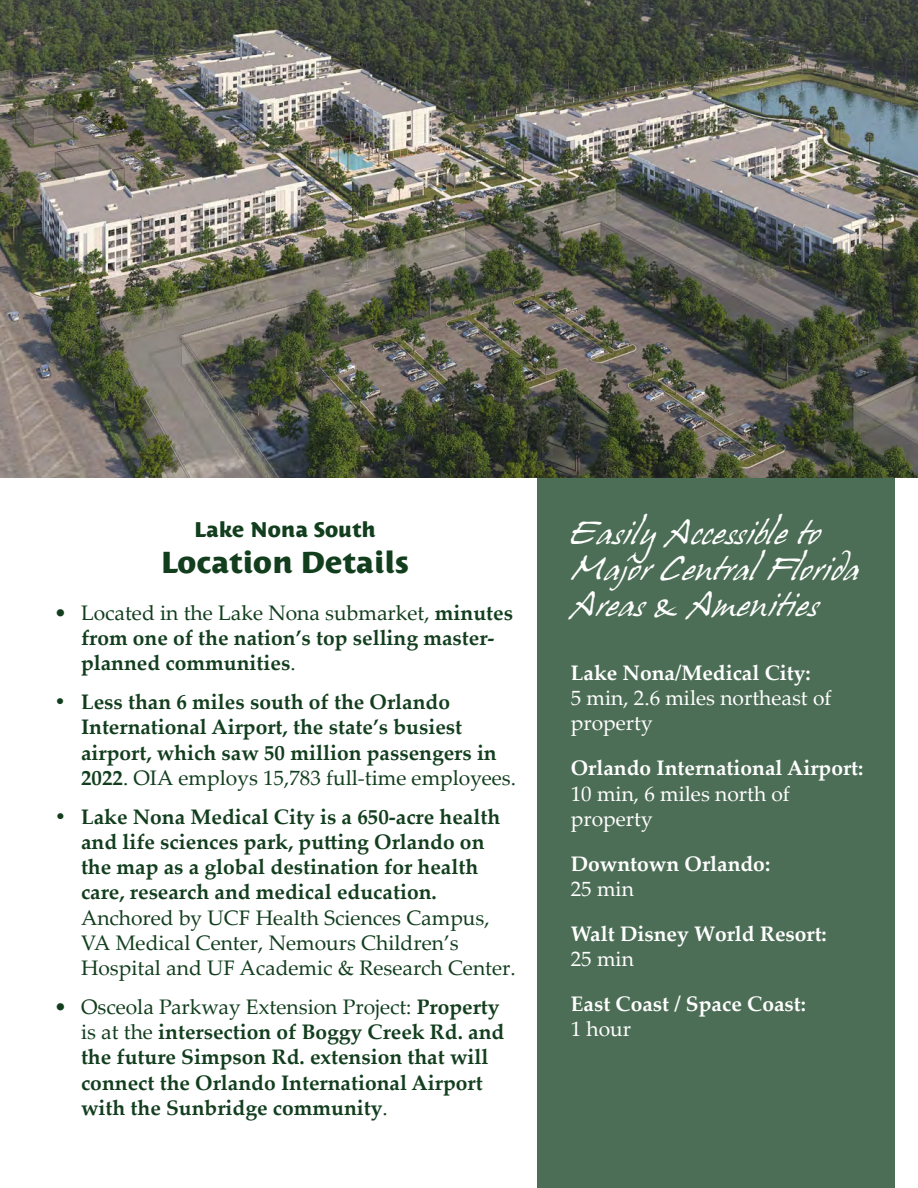
<style>
.page{position:relative;width:918px;height:1188px;background:#fff}
.page>*{position:absolute;margin:0;border:0;box-sizing:border-box;transform-origin:0 0}
.t1{font:30px/36px "Hans Hand";letter-spacing:.03em;color:#fff}
.t2{font:800 30px "Costa Std";color:#123e1e}
.t3{font:700 21px/25.2px "Palatino Linotype";color:#123e1e}
.t4{font:700 21px "Palatino Linotype";color:#fff}
.t5{font:21px/25.2px "Palatino Linotype";color:#123e1e}
.t6{font:21px/25.2px "Palatino Linotype";color:#fff}
.t7{font:800 21px "Costa Std";color:#123e1e}
.s1{font-weight:400}
</style>
<div class="page">
<div style="left:537px;top:477px;width:358px;height:711px;background:#4d6e56"></div>
<img style="left:0;top:0;width:918px;height:477px">
<p class="t7" style="left:194px;top:518px;width:183px">Lake Nona South</p>
<h1 class="t2" style="left:161px;top:545px;width:250px">Location Details</h1>
<p class="t3" style="left:81px;top:599px;width:434px;text-indent:-27px"><span class="s1">• Located in the Lake Nona submarket,</span> minutes from one of the nation’s top selling master&shy;planned communities<span class="s1">.</span></p>
<p class="t3" style="left:81px;top:689px;width:437px;text-indent:-27px">• Less than 6 miles south of the Orlando International Airport, the state’s busiest airport, which saw 50 million passengers in 2022<span class="s1">. OIA employs 15,783 full-time employees.</span></p>
<p class="t3" style="left:81px;top:803px;width:421px;text-indent:-27px">• Lake Nona Medical City is a 650-acre health and life sciences park, putting Orlando on the map as a global destination for health care, research and medical education.</p>
<p class="t5" style="left:81px;top:904px;width:436px">Anchored by UCF Health Sciences Campus,<br>VA Medical Center, Nemours Children’s<br>Hospital and UF Academic &amp; Research Center.</p>
<p class="t3" style="left:81px;top:994px;width:425px;text-indent:-27px"><span class="s1">• Osceola Parkway Extension Project:</span> Property <span class="s1">is at the</span> intersection of Boggy Creek Rd. and the future Simpson Rd. extension that will connect the Orlando International Airport with the Sunbridge community<span class="s1">.</span></p>
<h1 class="t1" style="left:571px;top:515px;width:289px">Easily Accessible to<br>Major Central Florida<br>Areas &amp; Amenities</h1>
<p class="t4" style="left:571px;top:658px;width:241px">Lake Nona/Medical City:</p>
<p class="t6" style="left:571px;top:685px;width:262px">5 min, 2.6 miles northeast of property</p>
<p class="t4" style="left:571px;top:753px;width:294px">Orlando International Airport:</p>
<p class="t6" style="left:571px;top:780px;width:221px">10 min, 6 miles north of property</p>
<p class="t4" style="left:571px;top:849px;width:201px">Downtown Orlando:</p>
<p class="t6" style="left:571px;top:875px;width:65px">25 min</p>
<p class="t4" style="left:571px;top:919px;width:258px">Walt Disney World Resort:</p>
<p class="t6" style="left:571px;top:946px;width:65px">25 min</p>
<p class="t4" style="left:571px;top:989px;width:237px">East Coast / Space Coast:</p>
<p class="t6" style="left:571px;top:1016px;width:62px">1 hour</p>
</div>
